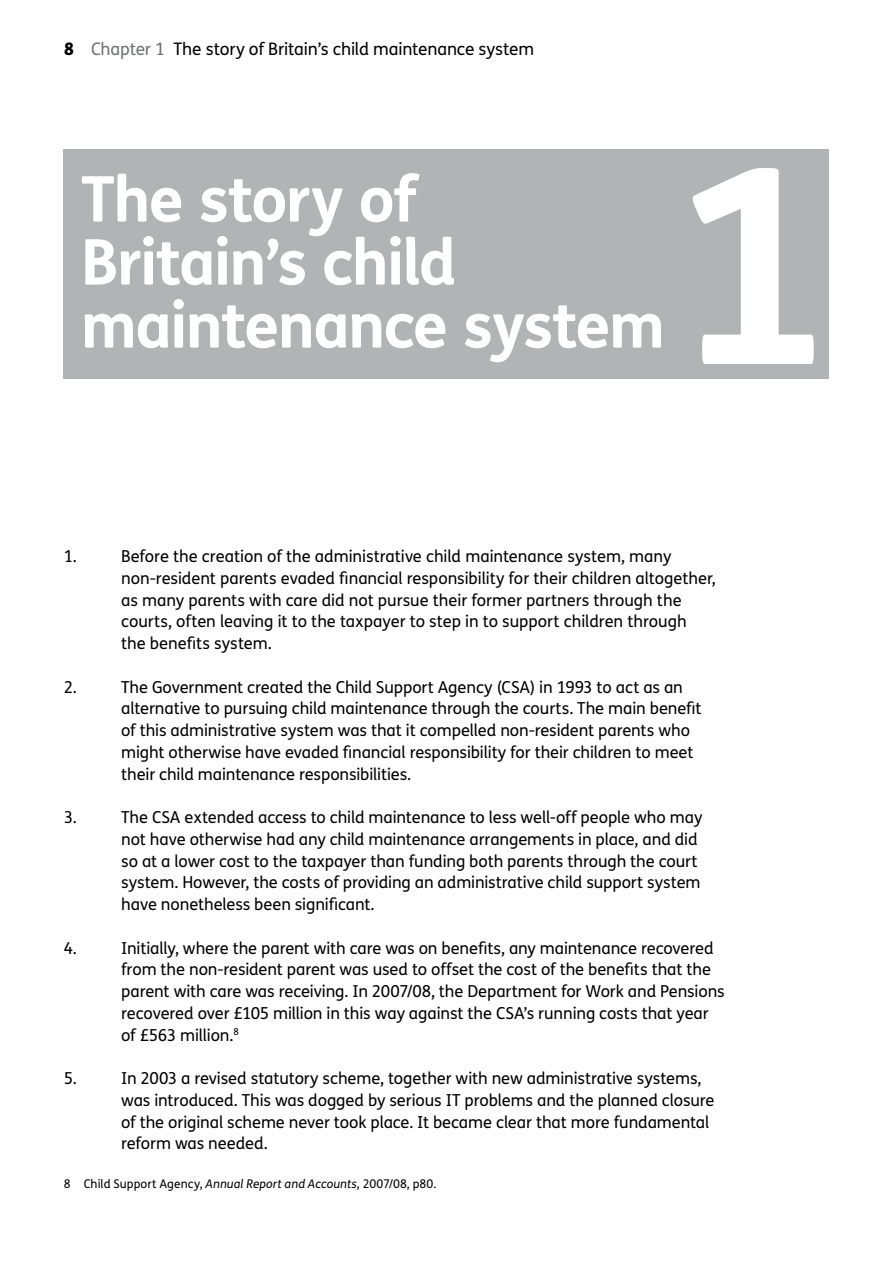
<style>
.page{position:relative;width:893px;height:1263px;background:#fff}
.page>*{position:absolute;margin:0;border:0;box-sizing:border-box;transform-origin:0 0}
.t1{font:700 272.1px "FS Me";color:#fff}
.t2{font:700 63px/63px "FS Me";letter-spacing:-.025em;color:#fff}
.t3{font:17.25px "FS Me";letter-spacing:-.01em;color:#000}
.Body_text_-_Numbered{font:16.5px/21.8px "FS Me";letter-spacing:-.005em;color:#000}
.Footnote{font:12px "FS Me";letter-spacing:.005em;color:#000}
.s1{font-weight:800}
.s2{color:#707172}
.s3{color:#b1b3b4}
.s4{font-style:italic}
</style>
<div class="page">
<div style="left:63px;top:149px;width:766px;height:229px;background:#b1b3b4"></div>
<p class="t3" style="left:64px;top:39px;width:472px"><span class="s1">8</span> <span class="s2">Chapter 1</span> The story of Britain’s child maintenance system</p>
<p class="t2" style="left:81px;top:168px;width:600px">The story of<br>Britain’s child maintenance system<span class="s3">.</span></p>
<p class="t1" style="left:675px;top:98px;width:162px">1</p>
<p class="Body_text_-_Numbered" style="left:64px;top:546px;width:15px">1.</p>
<p class="Body_text_-_Numbered" style="left:121px;top:546px;width:596px">Before the creation of the administrative child maintenance system, many non-resident parents evaded financial responsibility for their children altogether, as many parents with care did not pursue their former partners through the courts, often leaving it to the taxpayer to step in to support children through<br>the benefits system.</p>
<p class="Body_text_-_Numbered" style="left:64px;top:676px;width:15px">2.</p>
<p class="Body_text_-_Numbered" style="left:121px;top:676px;width:582px">The Government created the Child Support Agency (CSA) in 1993 to act as an alternative to pursuing child maintenance through the courts. The main benefit of this administrative system was that it compelled non-resident parents who might otherwise have evaded financial responsibility for their children to meet their child maintenance responsibilities.</p>
<p class="Body_text_-_Numbered" style="left:64px;top:807px;width:14px">3.</p>
<p class="Body_text_-_Numbered" style="left:121px;top:807px;width:583px">The CSA extended access to child maintenance to less well-off people who may not have otherwise had any child maintenance arrangements in place, and did so at a lower cost to the taxpayer than funding both parents through the court system. However, the costs of providing an administrative child support system have nonetheless been significant.</p>
<p class="Body_text_-_Numbered" style="left:64px;top:937px;width:15px">4.</p>
<p class="Body_text_-_Numbered" style="left:121px;top:937px;width:605px">Initially, where the parent with care was on benefits, any maintenance recovered from the non-resident parent was used to offset the cost of the benefits that the parent with care was receiving. In 2007/08, the Department for Work and Pensions recovered over £105 million in this way against the CSA’s running costs that year of £563 million.<sup>8</sup></p>
<p class="Body_text_-_Numbered" style="left:64px;top:1068px;width:14px">5.</p>
<p class="Body_text_-_Numbered" style="left:121px;top:1068px;width:595px">In 2003 a revised statutory scheme, together with new administrative systems, was introduced. This was dogged by serious IT problems and the planned closure of the original scheme never took place. It became clear that more fundamental reform was needed.</p>
<p class="Footnote" style="left:64px;top:1177px;width:374px">8 Child Support Agency, <span class="s4">Annual Report and Accounts</span>, 2007/08, p80.</p>
</div>
